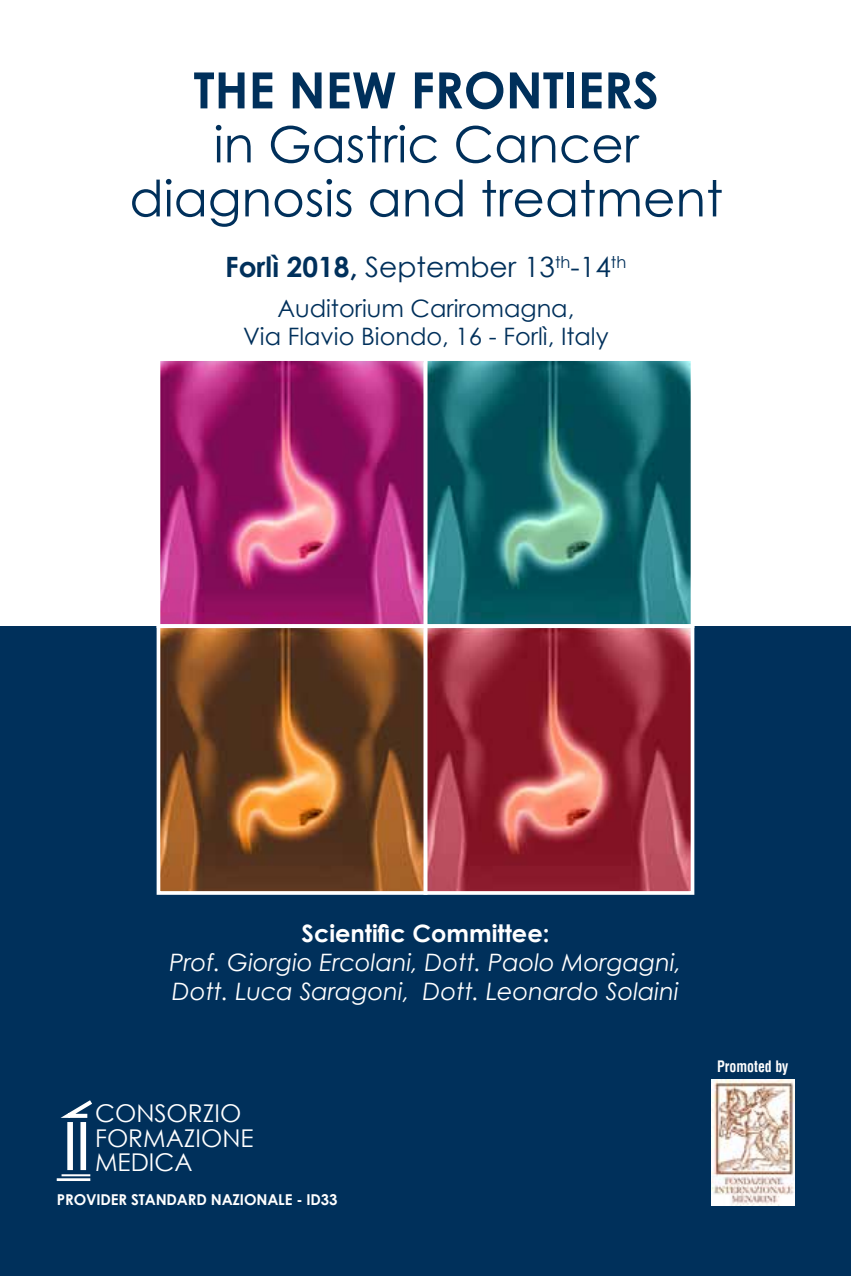
<style>
.page{position:relative;width:851px;height:1276px;background:#fff}
.page>*{position:absolute;margin:0;border:0;box-sizing:border-box;transform-origin:0 0}
.t1{font:50px/54px "Century Gothic";color:#00305b;text-align:center}
.t2{font:700 50px "Century Gothic";color:#00305b}
.t3{font:28px "Century Gothic";color:#00305b}
.t4{font:24.4px/24.4px "Century Gothic";color:#fff}
.t5{font:italic 24px/28.8px "Century Gothic";color:#fff}
.t6{font:24px/28px "Century Gothic";color:#00305b;text-align:center}
.t7{font:700 24px "Century Gothic";color:#fff}
.t8{font:700 condensed 15.4px "Helvetica LT Std";color:#fff;scale:.9 1}
.t9{font:700 15px "Century Gothic";letter-spacing:-.01em;color:#fff}
.s1{font-weight:700}
</style>
<div class="page">
<div style="left:0;top:626px;width:850px;height:650px;background:#00305b"></div>
<div style="left:80px;top:1122px;width:6px;height:48px;background:#fff"></div>
<div style="left:67px;top:1122px;width:6px;height:48px;background:#fff"></div>
<svg style="left:60px;top:1100px;width:32px;height:18px"></svg>
<hr style="left:62px;top:1174px;width:28px;height:2px;background:#fff">
<hr style="left:57px;top:1178px;width:33px;height:3px;background:#fff">
<img style="left:711px;top:1079px;width:83px;height:126px">
<img style="left:162px;top:362px;width:527px;height:528px">
<div style="left:157px;top:357px;width:537px;height:538px;border:4px solid #fff"></div>
<hr style="left:157px;top:624px;width:537px;height:4px;background:#fff">
<svg style="left:423px;top:357px;width:4px;height:538px"></svg>
<h1 class="t2" style="left:193px;top:52px;width:467px">THE NEW FRONTIERS</h1>
<h1 class="t1" style="left:129px;top:117px;width:595px">in Gastric Cancer diagnosis and treatment</h1>
<p class="t3" style="left:225px;top:247px;width:402px"><span class="s1">Forlì 2018,</span> September 13<sup>th</sup>-14<sup>th</sup></p>
<p class="t6" style="left:243px;top:293px;width:367px">Auditorium Cariromagna,<br>Via Flavio Biondo, 16 - Forlì, Italy</p>
<p class="t7" style="left:301px;top:915px;width:249px">Scientific Committee:</p>
<p class="t5" style="left:169px;top:947px;width:513px">Prof. Giorgio Ercolani, Dott. Paolo Morgagni,<br>Dott. Luca Saragoni, Dott. Leonardo Solaini</p>
<p class="t4" style="left:95px;top:1101px;width:160px">CONSORZIO<br>FORMAZIONE<br>MEDICA</p>
<p class="t9" style="left:57px;top:1188px;width:282px">PROVIDER STANDARD NAZIONALE - ID33</p>
<p class="t8" style="left:717px;top:1056px;width:81px">Promoted by</p>
</div>
